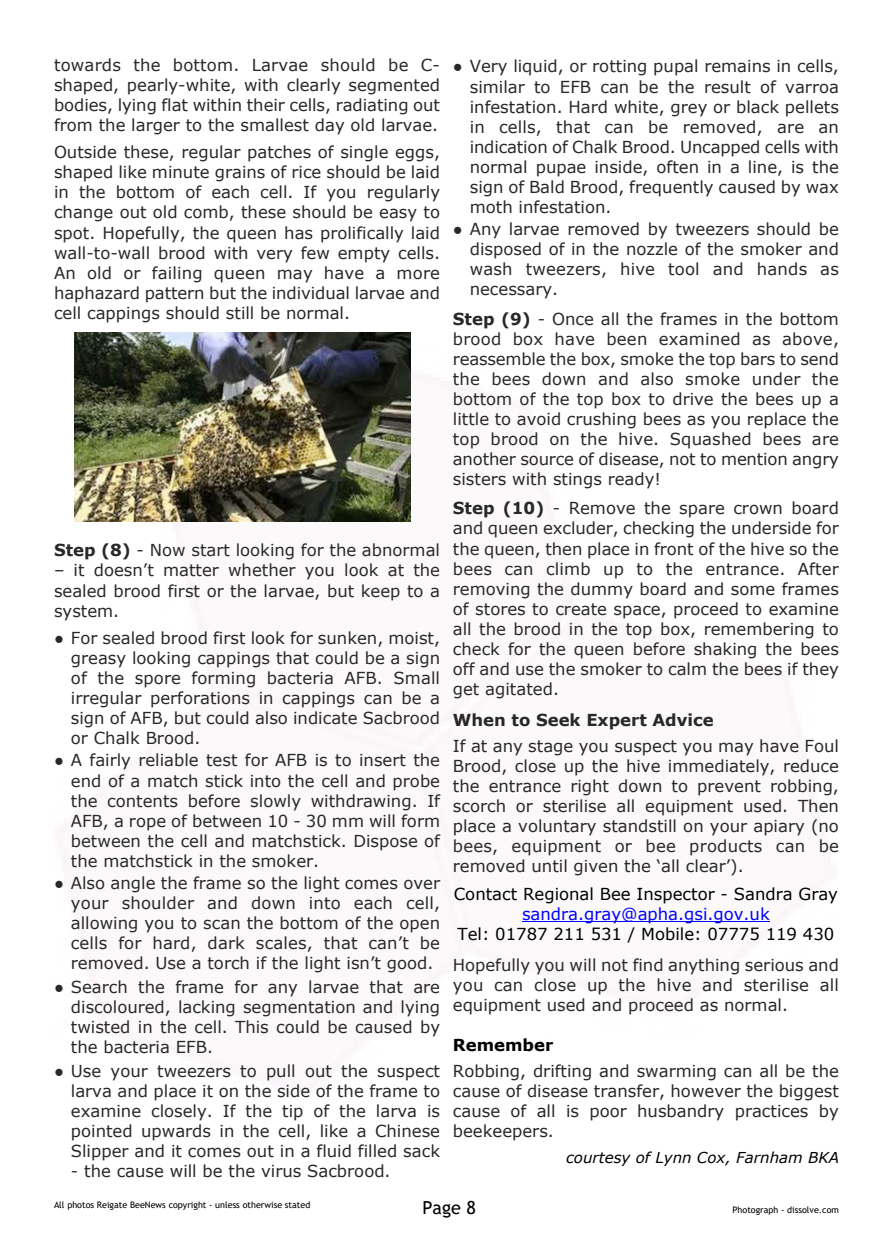
<style>
.page{position:relative;width:893px;height:1234px;background:#fff}
.page>*{position:absolute;margin:0;border:0;box-sizing:border-box;transform-origin:0 0}
.t1{font:18px "Trebuchet MS";color:#000}
.t2{font:16.5px/20.1px "Verdana";color:#292829;text-align:justify}
.t3{font:16.5px "Verdana";color:#000}
.t4{font:16.5px "Verdana";color:#00f}
.t5{font:700 16.5px "Verdana";color:#292829}
.t6{font:700 16.5px "Verdana";color:#000}
.t7{font:italic 15px "Verdana";color:#000}
.t8{font:9px "Trebuchet MS";color:#000}
.s1{font-weight:700}
.s2{font-family:"Times New Roman"}
</style>
<div class="page">
<img style="left:64px;top:344px;width:767px;height:744px">
<hr style="left:522px;top:920px;width:248px;height:1px;background:#00f">
<img style="left:75px;top:333px;width:336px;height:188px">
<p class="t2" style="left:54px;top:56px;width:388px">towards the bottom. Larvae should be C&shy;shaped, pearly-white, with clearly segmented bodies, lying flat within their cells, radiating out from the larger to the smallest day old larvae.</p>
<p class="t2" style="left:54px;top:143px;width:388px">Outside these, regular patches of single eggs, shaped like minute grains of rice should be laid in the bottom of each cell. If you regularly change out old comb, these should be easy to spot. Hopefully, the queen has prolifically laid wall-to-wall brood with very few empty cells.<br>An old or failing queen may have a more haphazard pattern but the individual larvae and cell cappings should still be normal.</p>
<p class="t2" style="left:54px;top:541px;width:388px"><span class="s1">Step (8)</span> - Now start looking for the abnormal</p>
<p class="t2" style="left:54px;top:561px;width:388px">– it doesn’t matter whether you look at the sealed brood first or the larvae, but keep to a system.</p>
<p class="t2" style="left:71px;top:629px;width:371px;text-indent:-17px"><span class="s2">●</span> For sealed brood first look for sunken, moist, greasy looking cappings that could be a sign of the spore forming bacteria AFB. Small irregular perforations in cappings can be a sign of AFB, but could also indicate Sacbrood or Chalk Brood.</p>
<p class="t2" style="left:71px;top:751px;width:371px;text-indent:-17px"><span class="s2">●</span> A fairly reliable test for AFB is to insert the end of a match stick into the cell and probe the contents before slowly withdrawing. If AFB, a rope of between 10 - 30 mm will form between the cell and matchstick. Dispose of the matchstick in the smoker.</p>
<p class="t2" style="left:71px;top:873px;width:371px;text-indent:-17px"><span class="s2">●</span> Also angle the frame so the light comes over your shoulder and down into each cell, allowing you to scan the bottom of the open cells for hard, dark scales, that can’t be removed. Use a torch if the light isn’t good.</p>
<p class="t2" style="left:71px;top:977px;width:371px;text-indent:-17px"><span class="s2">●</span> Search the frame for any larvae that are discoloured, lacking segmentation and lying twisted in the cell. This could be caused by the bacteria EFB.</p>
<p class="t2" style="left:71px;top:1061px;width:371px;text-indent:-17px"><span class="s2">●</span> Use your tweezers to pull out the suspect larva and place it on the side of the frame to examine closely. If the tip of the larva is pointed upwards in the cell, like a Chinese Slipper and it comes out in a fluid filled sack</p>
<p class="t2" style="left:71px;top:1162px;width:321px">- the cause will be the virus Sacbrood.</p>
<p class="t2" style="left:470px;top:58px;width:371px;text-indent:-17px"><span class="s2">●</span> Very liquid, or rotting pupal remains in cells, similar to EFB can be the result of varroa infestation. Hard white, grey or black pellets in cells, that can be removed, are an indication of Chalk Brood. Uncapped cells with normal pupae inside, often in a line, is the sign of Bald Brood, frequently caused by wax moth infestation.</p>
<p class="t2" style="left:470px;top:220px;width:371px;text-indent:-17px"><span class="s2">●</span> Any larvae removed by tweezers should be disposed of in the nozzle of the smoker and wash tweezers, hive tool and hands as necessary.</p>
<p class="t2" style="left:453px;top:310px;width:388px"><span class="s1">Step (9)</span> - Once all the frames in the bottom brood box have been examined as above, reassemble the box, smoke the top bars to send the bees down and also smoke under the bottom of the top box to drive the bees up a little to avoid crushing bees as you replace the top brood on the hive. Squashed bees are another source of disease, not to mention angry sisters with stings ready!</p>
<p class="t2" style="left:453px;top:499px;width:388px"><span class="s1">Step (10)</span> - Remove the spare crown board and queen excluder, checking the underside for the queen, then place in front of the hive so the bees can climb up to the entrance. After removing the dummy board and some frames of stores to create space, proceed to examine all the brood in the top box, remembering to check for the queen before shaking the bees off and use the smoker to calm the bees if they get agitated.</p>
<p class="t5" style="left:453px;top:713px;width:263px">When to Seek Expert Advice</p>
<p class="t2" style="left:453px;top:736px;width:388px">If at any stage you suspect you may have Foul Brood, close up the hive immediately, reduce the entrance right down to prevent robbing, scorch or sterilise all equipment used. Then place a voluntary standstill on your apiary (no bees, equipment or bee products can be removed until given the ‘all clear’).</p>
<p class="t3" style="left:454px;top:886px;width:386px">Contact Regional Bee Inspector - Sandra Gray</p>
<p class="t4" style="left:522px;top:906px;width:249px">sandra.gray@apha.gsi.gov.uk</p>
<p class="t3" style="left:457px;top:926px;width:378px">Tel: 01787 211 531 / Mobile: 07775 119 430</p>
<p class="t2" style="left:453px;top:955px;width:388px">Hopefully you will not find anything serious and you can close up the hive and sterilise all equipment used and proceed as normal.</p>
<p class="t6" style="left:453px;top:1038px;width:102px">Remember</p>
<p class="t2" style="left:453px;top:1061px;width:388px">Robbing, drifting and swarming can all be the cause of disease transfer, however the biggest cause of all is poor husbandry practices by beekeepers.</p>
<p class="t7" style="left:566px;top:1150px;width:274px">courtesy of Lynn Cox, Farnham BKA</p>
<p class="t8" style="left:54px;top:1200px;width:258px">All photos Reigate BeeNews copyright - unless otherwise stated</p>
<p class="t1" style="left:423px;top:1200px;width:55px">Page 8</p>
<p class="t8" style="left:733px;top:1205px;width:108px">Photograph - dissolve.com</p>
</div>
